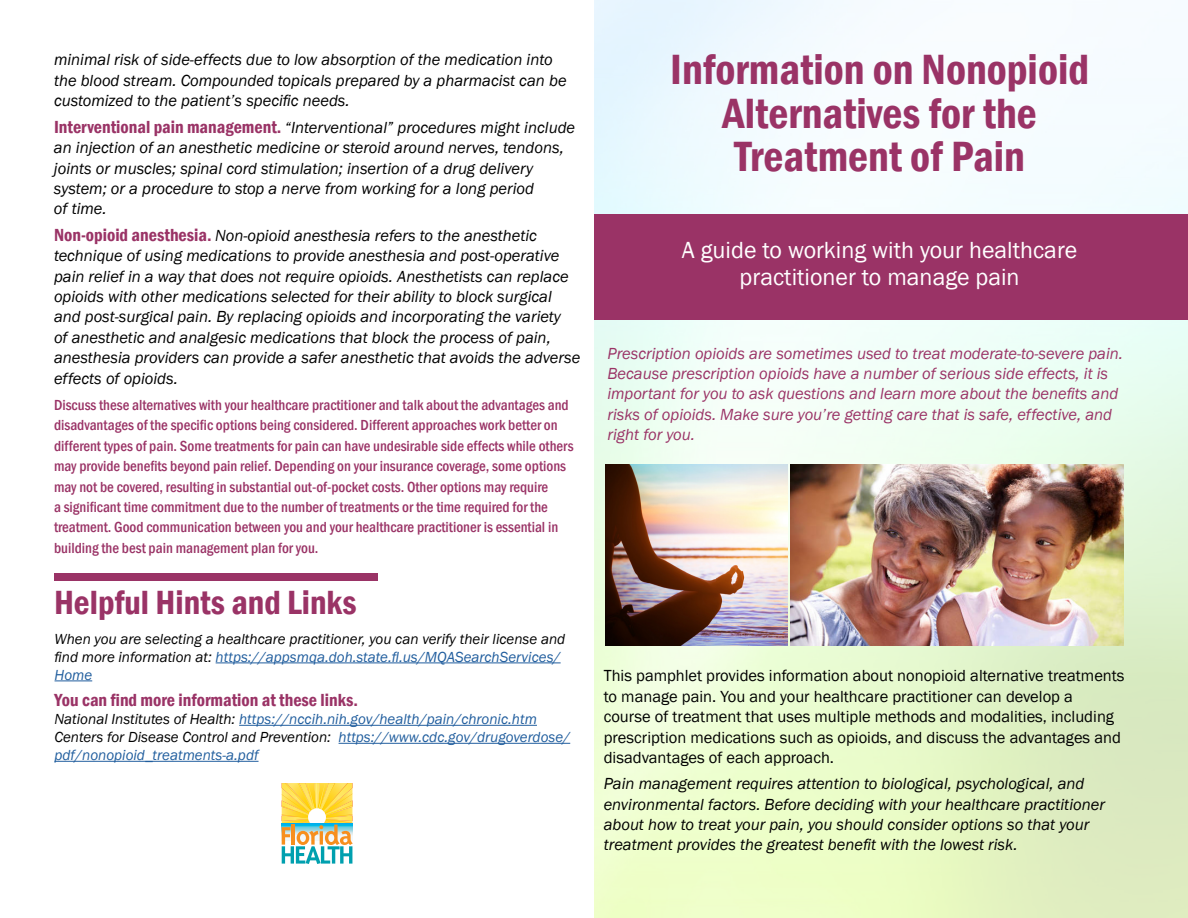
<style>
.page{position:relative;width:1188px;height:918px;background:#fff}
.page>*{position:absolute;margin:0;border:0;box-sizing:border-box;transform-origin:0 0}
.t1{font:600 condensed 43.5px/43.5px "Franklin Gothic";color:#9a3366;text-align:center}
.t2{font:600 condensed 34.5px "Franklin Gothic";color:#9a3366}
.t3{font:24px/27px "Franklin Gothic";color:#fff;text-align:center}
.t4{font:600 condensed 18px "Franklin Gothic";color:#9a3366}
.t5{font:italic 16.5px/20.4px "Franklin Gothic";color:#000}
.t6{font:16.5px/20.4px "Franklin Gothic";color:#000}
.t7{font:italic 16.5px/20.4px "Franklin Gothic";color:#9a3366}
.t8{font:500 condensed 15px/20.4px "Franklin Gothic";color:#9a3366}
.t9{font:italic 15px/18px "Franklin Gothic";color:#215e9e}
.t10{font:italic 15px/18px "Franklin Gothic";color:#000}
.s1{font-weight:600;font-style:normal;font-stretch:condensed;font-size:18px;color:#9a3366}
.s2{color:#215e9e}
.s3{color:#000}
</style>
<div class="page">
<img style="left:594px;top:0;width:594px;height:918px">
<img style="left:605px;top:464px;width:182px;height:181px">
<img style="left:791px;top:464px;width:333px;height:181px">
<div style="left:594px;top:214px;width:594px;height:105px;background:#9a3366"></div>
<hr style="left:216px;top:663px;width:345px;height:1px;background:#215e9e">
<hr style="left:55px;top:681px;width:37px;height:1px;background:#215e9e">
<hr style="left:239px;top:725px;width:298px;height:1px;background:#215e9e">
<hr style="left:339px;top:743px;width:231px;height:1px;background:#215e9e">
<hr style="left:55px;top:761px;width:204px;height:1px;background:#215e9e">
<div style="left:54px;top:573px;width:323px;height:8px;background:#9a3366"></div>
<svg style="left:282px;top:783px;width:71px;height:81px"></svg>
<p class="t5" style="left:54px;top:50px;width:514px">minimal risk of side-effects due to low absorption of the medication into the blood stream. Compounded topicals prepared by a pharmacist can be customized to the patient’s specific needs.</p>
<p class="t5" style="left:54px;top:117px;width:523px"><span class="s1">Interventional pain management.</span> “Interventional” procedures might include an injection of an anesthetic medicine or steroid around nerves, tendons, joints or muscles; spinal cord stimulation; insertion of a drug delivery system; or a procedure to stop a nerve from working for a long period<br>of time.</p>
<p class="t5" style="left:54px;top:225px;width:528px"><span class="s1">Non-opioid anesthesia.</span> Non-opioid anesthesia refers to the anesthetic technique of using medications to provide anesthesia and post-operative pain relief in a way that does not require opioids. Anesthetists can replace opioids with other medications selected for their ability to block surgical and post-surgical pain. By replacing opioids and incorporating the variety<br>of anesthetic and analgesic medications that block the process of pain, anesthesia providers can provide a safer anesthetic that avoids the adverse effects of opioids.</p>
<p class="t8" style="left:54px;top:395px;width:521px">Discuss these alternatives with your healthcare practitioner and talk about the advantages and disadvantages of the specific options being considered. Different approaches work better on different types of pain. Some treatments for pain can have undesirable side effects while others may provide benefits beyond pain relief. Depending on your insurance coverage, some options may not be covered, resulting in substantial out-of-pocket costs. Other options may require<br>a significant time commitment due to the number of treatments or the time required for the treatment. Good communication between you and your healthcare practitioner is essential in building the best pain management plan for you.</p>
<h2 class="t2" style="left:54px;top:579px;width:304px">Helpful Hints and Links</h2>
<p class="t10" style="left:55px;top:630px;width:512px">When you are selecting a healthcare practitioner, you can verify their license and find more information at: <span class="s2">https://appsmqa.doh.state.fl.us/MQASearchServices/<br>Home</span></p>
<p class="t4" style="left:55px;top:688px;width:305px">You can find more information at these links.</p>
<p class="t9" style="left:55px;top:710px;width:517px"><span class="s3">National Institutes of Health:</span> https://nccih.nih.gov/health/pain/chronic.htm<br><span class="s3">Centers for Disease Control and Prevention:</span> https://www.cdc.gov/drugoverdose/ pdf/nonopioid_treatments-a.pdf</p>
<h1 class="t1" style="left:670px;top:48px;width:420px">Information on Nonopioid<br>Alternatives for the<br>Treatment of Pain</h1>
<h3 class="t3" style="left:682px;top:237px;width:397px">A guide to working with your healthcare practitioner to manage pain</h3>
<p class="t7" style="left:607px;top:343px;width:517px">Prescription opioids are sometimes used to treat moderate-to-severe pain.<br>Because prescription opioids have a number of serious side effects, it is important for you to ask questions and learn more about the benefits and risks of opioids. Make sure you’re getting care that is safe, effective, and right for you.</p>
<p class="t6" style="left:604px;top:666px;width:522px">This pamphlet provides information about nonopioid alternative treatments to manage pain. You and your healthcare practitioner can develop a<br>course of treatment that uses multiple methods and modalities, including prescription medications such as opioids, and discuss the advantages and disadvantages of each approach.</p>
<p class="t5" style="left:604px;top:774px;width:503px">Pain management requires attention to biological, psychological, and environmental factors. Before deciding with your healthcare practitioner about how to treat your pain, you should consider options so that your treatment provides the greatest benefit with the lowest risk.</p>
</div>
